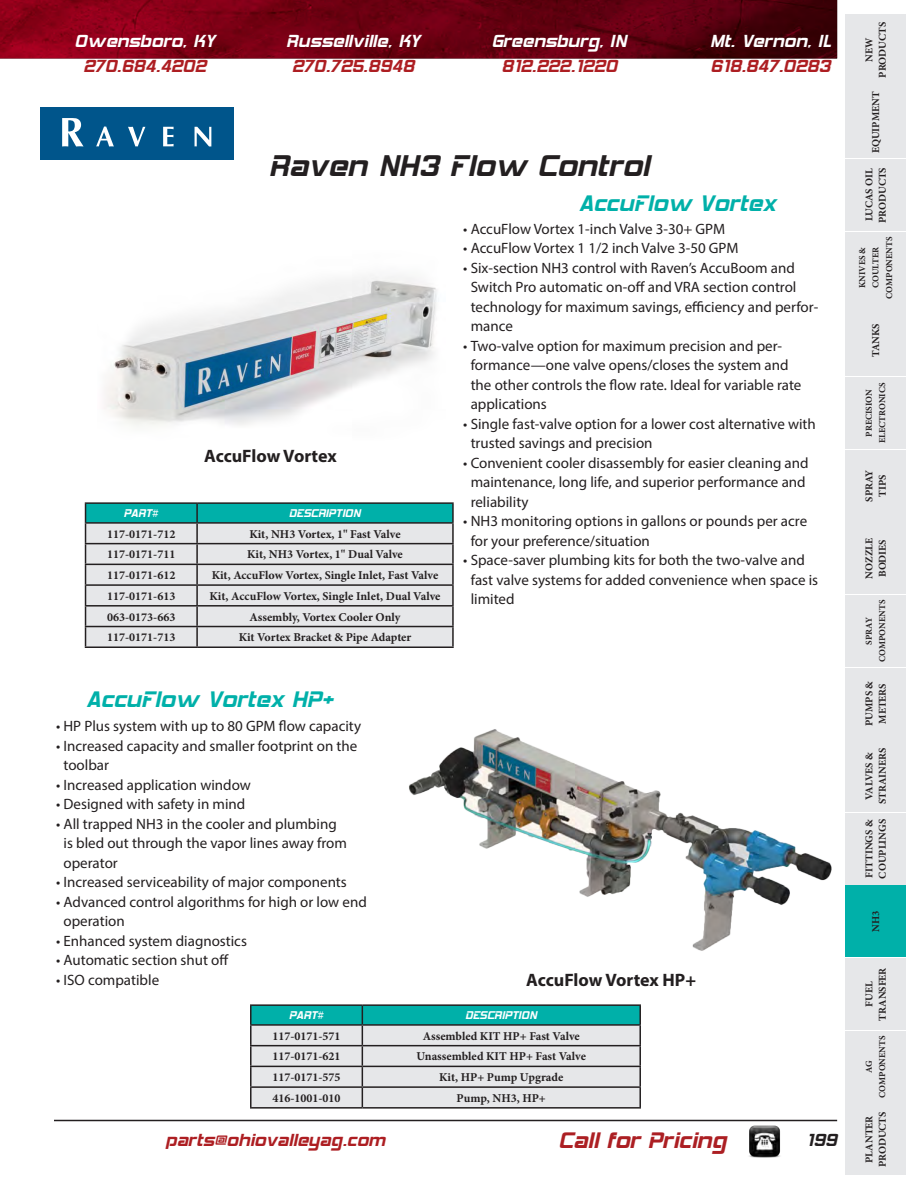
<style>
.page{position:relative;width:918px;height:1188px;background:#fff}
.page>*{position:absolute;margin:0;border:0;box-sizing:border-box;transform-origin:0 0}
.t1{font:36px "Hemi Head 426";color:#231f20}
.t2{font:27px "Hemi Head 426";color:#00b0a9}
.t3{font:27px "Hemi Head 426";color:#ac1f23}
.t4{font:21px "Hemi Head 426";color:#ad1e22}
.t5{font:21px "Hemi Head 426";color:#fff}
.t6{font:21px "Hemi Head 426";color:#231f20}
.t7{font:700 18px "Myriad Pro";letter-spacing:-.005em;color:#231f20}
.t8{font:15px/19.5px "Myriad Pro";color:#231f20}
.t9{font:13.5px "Hemi Head 426";color:#fff}
.t10{font:700 12px "Minion Pro";color:#231f20}
.t11{font:700 10.5px/13.5px "Minion Pro";color:#231f20;text-align:center}
.t12{font:700 9px/13.5px "Minion Pro";color:#231f20;text-align:center}
</style>
<div class="page">
<img style="left:0;top:0;width:837px;height:59px">
<hr style="left:54px;top:1120px;width:783px;height:1px;background:#231f20">
<img style="left:742px;top:1121px;width:45px;height:37px">
<div style="left:845px;top:1104px;width:60px;height:71px;background:#e6e7e9"></div>
<div style="left:845px;top:1031px;width:60px;height:71px;background:#e6e7e9"></div>
<div style="left:845px;top:958px;width:60px;height:72px;background:#e6e7e9"></div>
<div style="left:845px;top:886px;width:60px;height:71px;background:#00b0a9"></div>
<div style="left:845px;top:813px;width:60px;height:72px;background:#e6e7e9"></div>
<div style="left:845px;top:740px;width:60px;height:72px;background:#e6e7e9"></div>
<div style="left:845px;top:668px;width:60px;height:71px;background:#e6e7e9"></div>
<div style="left:845px;top:595px;width:60px;height:72px;background:#e6e7e9"></div>
<div style="left:845px;top:523px;width:60px;height:71px;background:#e6e7e9"></div>
<div style="left:845px;top:450px;width:60px;height:71px;background:#e6e7e9"></div>
<div style="left:845px;top:377px;width:60px;height:72px;background:#e6e7e9"></div>
<div style="left:845px;top:305px;width:60px;height:71px;background:#e6e7e9"></div>
<div style="left:845px;top:232px;width:60px;height:71px;background:#e6e7e9"></div>
<div style="left:845px;top:159px;width:60px;height:72px;background:#e6e7e9"></div>
<div style="left:845px;top:87px;width:60px;height:71px;background:#e6e7e9"></div>
<div style="left:845px;top:14px;width:60px;height:72px;background:#e6e7e9"></div>
<img style="left:409px;top:729px;width:453px;height:222px">
<img style="left:104px;top:275px;width:333px;height:151px">
<div style="left:40px;top:107px;width:194px;height:52px;background:#00558b"></div>
<svg style="left:195px;top:127px;width:16px;height:19px"></svg>
<svg style="left:163px;top:127px;width:11px;height:19px"></svg>
<svg style="left:128px;top:127px;width:17px;height:19px"></svg>
<svg style="left:62px;top:118px;width:22px;height:28px"></svg>
<svg style="left:96px;top:126px;width:18px;height:20px"></svg>
<hr style="left:85px;top:502px;width:112px;height:2px;background:#231f20">
<hr style="left:197px;top:502px;width:257px;height:2px;background:#231f20">
<svg style="left:85px;top:503px;width:369px;height:143px;background:#b9d0d0"></svg>
<hr style="left:85px;top:646px;width:112px;height:2px;background:#231f20">
<hr style="left:197px;top:646px;width:257px;height:2px;background:#231f20">
<hr style="left:250px;top:1004px;width:112px;height:2px;background:#231f20">
<hr style="left:362px;top:1004px;width:279px;height:2px;background:#231f20">
<svg style="left:250px;top:1005px;width:391px;height:102px;background:#adcdcd"></svg>
<hr style="left:250px;top:1107px;width:112px;height:2px;background:#231f20">
<hr style="left:362px;top:1107px;width:279px;height:2px;background:#231f20">
<h3 class="t5" style="left:75px;top:32px;width:142px">Owensboro, KY</h3>
<h3 class="t4" style="left:83px;top:57px;width:124px">270.684.4202</h3>
<h3 class="t5" style="left:286px;top:32px;width:135px">Russellville, KY</h3>
<h3 class="t4" style="left:292px;top:57px;width:124px">270.725.8948</h3>
<h3 class="t5" style="left:492px;top:32px;width:136px">Greensburg, IN</h3>
<h3 class="t4" style="left:501px;top:57px;width:118px">812.222.1220</h3>
<h1 class="t1" style="left:269px;top:151px;width:382px">Raven NH3 Flow Control</h1>
<h3 class="t5" style="left:710px;top:32px;width:122px">Mt. Vernon, IL</h3>
<h3 class="t4" style="left:711px;top:57px;width:121px">618.847.0283</h3>
<p class="t7" style="left:204px;top:444px;width:134px">AccuFlow Vortex</p>
<p class="t9" style="left:124px;top:507px;width:37px">PART#</p>
<p class="t9" style="left:289px;top:507px;width:73px">DESCRIPTION</p>
<p class="t10" style="left:107px;top:525px;width:70px">117-0171-712</p>
<p class="t10" style="left:249px;top:525px;width:153px">Kit, NH3 Vortex, 1" Fast Valve</p>
<p class="t10" style="left:107px;top:546px;width:70px">117-0171-711</p>
<p class="t10" style="left:247px;top:546px;width:157px">Kit, NH3 Vortex, 1" Dual Valve</p>
<p class="t10" style="left:107px;top:567px;width:70px">117-0171-612</p>
<p class="t10" style="left:212px;top:567px;width:228px">Kit, AccuFlow Vortex, Single Inlet, Fast Valve</p>
<p class="t10" style="left:107px;top:588px;width:70px">117-0171-613</p>
<p class="t10" style="left:210px;top:588px;width:232px">Kit, AccuFlow Vortex, Single Inlet, Dual Valve</p>
<p class="t10" style="left:107px;top:608px;width:70px">063-0173-663</p>
<p class="t10" style="left:249px;top:608px;width:153px">Assembly, Vortex Cooler Only</p>
<p class="t10" style="left:107px;top:629px;width:70px">117-0171-713</p>
<p class="t10" style="left:239px;top:629px;width:174px">Kit Vortex Bracket &amp; Pipe Adapter</p>
<h2 class="t2" style="left:86px;top:688px;width:248px">AccuFlow Vortex HP+</h2>
<p class="t8" style="left:56px;top:716px;width:307px">• HP Plus system with up to 80 GPM flow capacity</p>
<p class="t8" style="left:64px;top:736px;width:295px;text-indent:-8px">• Increased capacity and smaller footprint on the toolbar</p>
<p class="t8" style="left:56px;top:775px;width:196px">• Increased application window</p>
<p class="t8" style="left:56px;top:794px;width:191px">• Designed with safety in mind</p>
<p class="t8" style="left:64px;top:814px;width:285px;text-indent:-8px">• All trapped NH3 in the cooler and plumbing is bled out through the vapor lines away from operator</p>
<p class="t8" style="left:56px;top:872px;width:292px">• Increased serviceability of major components</p>
<p class="t8" style="left:64px;top:892px;width:305px;text-indent:-8px">• Advanced control algorithms for high or low end operation</p>
<p class="t8" style="left:56px;top:931px;width:192px">• Enhanced system diagnostics</p>
<p class="t8" style="left:56px;top:950px;width:174px">• Automatic section shut off</p>
<p class="t8" style="left:56px;top:970px;width:105px">• ISO compatible</p>
<h2 class="t2" style="left:579px;top:192px;width:199px">AccuFlow Vortex</h2>
<p class="t8" style="left:463px;top:218px;width:263px">• AccuFlow Vortex 1-inch Valve 3-30+ GPM</p>
<p class="t8" style="left:463px;top:238px;width:277px">• AccuFlow Vortex 1 1/2 inch Valve 3-50 GPM</p>
<p class="t8" style="left:471px;top:257px;width:349px;text-indent:-8px">• Six-section NH3 control with Raven’s AccuBoom and Switch Pro automatic on-off and VRA section control technology for maximum savings, efficiency and perfor&shy;mance</p>
<p class="t8" style="left:471px;top:335px;width:332px;text-indent:-8px">• Two-valve option for maximum precision and per&shy;formance—one valve opens/closes the system and the other controls the flow rate. Ideal for variable rate applications</p>
<p class="t8" style="left:471px;top:413px;width:347px;text-indent:-8px">• Single fast-valve option for a lower cost alternative with trusted savings and precision</p>
<p class="t8" style="left:471px;top:452px;width:339px;text-indent:-8px">• Convenient cooler disassembly for easier cleaning and maintenance, long life, and superior performance and reliability</p>
<p class="t8" style="left:471px;top:511px;width:338px;text-indent:-8px">• NH3 monitoring options in gallons or pounds per acre for your preference/situation</p>
<p class="t8" style="left:471px;top:550px;width:349px;text-indent:-8px">• Space-saver plumbing kits for both the two-valve and fast valve systems for added convenience when space is limited</p>
<p class="t7" style="left:526px;top:968px;width:171px">AccuFlow Vortex HP+</p>
<p class="t9" style="left:289px;top:1009px;width:37px">PART#</p>
<p class="t9" style="left:466px;top:1009px;width:73px">DESCRIPTION</p>
<p class="t10" style="left:272px;top:1027px;width:70px">117-0171-571</p>
<p class="t10" style="left:423px;top:1027px;width:158px">Assembled KIT HP+ Fast Valve</p>
<p class="t10" style="left:272px;top:1048px;width:70px">117-0171-621</p>
<p class="t10" style="left:417px;top:1048px;width:171px">Unassembled KIT HP+ Fast Valve</p>
<p class="t10" style="left:272px;top:1069px;width:70px">117-0171-575</p>
<p class="t10" style="left:439px;top:1069px;width:126px">Kit, HP+ Pump Upgrade</p>
<p class="t10" style="left:272px;top:1090px;width:70px">416-1001-010</p>
<p class="t10" style="left:457px;top:1090px;width:91px">Pump, NH3, HP+</p>
<h3 class="t4" style="left:166px;top:1131px;width:221px">parts@ohiovalleyag.com</h3>
<h2 class="t3" style="left:559px;top:1128px;width:169px">Call for Pricing</h2>
<h3 class="t6" style="left:806px;top:1131px;width:33px">199</h3>
<p class="t11" style="left:862px;top:78px;width:57px;rotate:-90deg">NEW<br>PRODUCTS</p>
<p class="t11" style="left:869px;top:153px;width:63px;rotate:-90deg">EQUIPMENT</p>
<p class="t11" style="left:862px;top:223px;width:57px;text-align:left;rotate:-90deg">LUCAS OIL<br>PRODUCTS</p>
<p class="t12" style="left:855px;top:299px;width:64px;rotate:-90deg">KNIVES &amp;<br>COULTER<br>COMPONENTS</p>
<p class="t11" style="left:869px;top:357px;width:35px;rotate:-90deg">TANKS</p>
<p class="t12" style="left:862px;top:443px;width:62px;rotate:-90deg">PRECISION<br>ELECTRONICS</p>
<p class="t11" style="left:862px;top:502px;width:33px;rotate:-90deg">SPRAY<br>TIPS</p>
<p class="t11" style="left:862px;top:579px;width:42px;text-align:left;rotate:-90deg">NOZZLE<br>BODIES</p>
<p class="t12" style="left:862px;top:662px;width:64px;rotate:-90deg">SPRAY<br>COMPONENTS</p>
<p class="t11" style="left:862px;top:726px;width:46px;text-align:left;rotate:-90deg">PUMPS &amp;<br>METERS</p>
<p class="t11" style="left:862px;top:804px;width:58px;rotate:-90deg">VALVES &amp;<br>STRAINERS</p>
<p class="t11" style="left:862px;top:879px;width:61px;text-align:left;rotate:-90deg">FITTINGS &amp;<br>COUPLINGS</p>
<p class="t11" style="left:869px;top:932px;width:23px;rotate:-90deg">NH3</p>
<p class="t11" style="left:862px;top:1021px;width:54px;rotate:-90deg">FUEL<br>TRANSFER</p>
<p class="t12" style="left:862px;top:1098px;width:64px;rotate:-90deg">AG<br>COMPONENTS</p>
<p class="t11" style="left:862px;top:1167px;width:57px;rotate:-90deg">PLANTER<br>PRODUCTS</p>
</div>
